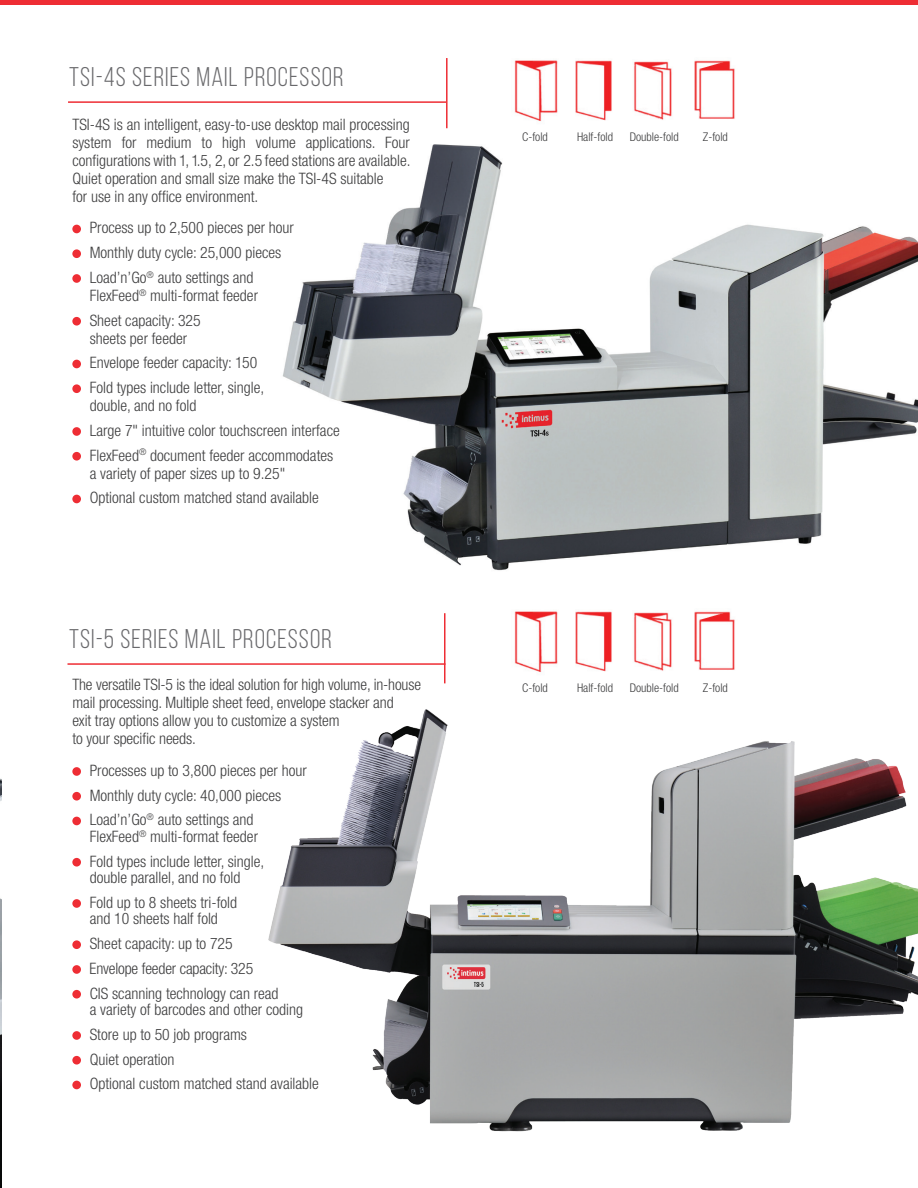
<style>
.page{position:relative;width:918px;height:1188px;background:#fff}
.page>*{position:absolute;margin:0;border:0;box-sizing:border-box;transform-origin:0 0}
.t1{font:27px "Bebas Neue";letter-spacing:.04em;color:#69696c}
.t2{font:300 condensed 15.75px/18px "Helvetica Neue LT Std";color:#3e3e3f}
.t3{font:300 condensed 12px "Helvetica Neue LT Std";color:#3e3e3f}
</style>
<div class="page">
<img style="left:0;top:778px;width:2px;height:410px">
<img style="left:282px;top:128px;width:636px;height:443px">
<img style="left:268px;top:683px;width:650px;height:449px">
<div style="left:0;top:0;width:918px;height:5px;background:#ee2d34"></div>
<hr style="left:68px;top:101px;width:378px;height:2px;background:#ee2d34">
<hr style="left:68px;top:663px;width:378px;height:2px;background:#ee2d34">
<hr style="left:446px;top:58px;width:2px;height:70px;background:#ee2d34">
<hr style="left:444px;top:613px;width:2px;height:70px;background:#ee2d34">
<div style="left:72px;top:225px;width:9px;height:8px;background:#ee2d34;border-radius:50%"></div>
<div style="left:72px;top:249px;width:9px;height:9px;background:#ee2d34;border-radius:50%"></div>
<div style="left:72px;top:274px;width:9px;height:9px;background:#ee2d34;border-radius:50%"></div>
<div style="left:72px;top:317px;width:9px;height:9px;background:#ee2d34;border-radius:50%"></div>
<div style="left:72px;top:360px;width:9px;height:8px;background:#ee2d34;border-radius:50%"></div>
<div style="left:72px;top:384px;width:9px;height:9px;background:#ee2d34;border-radius:50%"></div>
<div style="left:72px;top:427px;width:9px;height:9px;background:#ee2d34;border-radius:50%"></div>
<div style="left:72px;top:452px;width:9px;height:9px;background:#ee2d34;border-radius:50%"></div>
<div style="left:72px;top:495px;width:9px;height:8px;background:#ee2d34;border-radius:50%"></div>
<div style="left:72px;top:767px;width:9px;height:9px;background:#ee2d34;border-radius:50%"></div>
<div style="left:72px;top:792px;width:9px;height:9px;background:#ee2d34;border-radius:50%"></div>
<div style="left:72px;top:817px;width:9px;height:8px;background:#ee2d34;border-radius:50%"></div>
<div style="left:72px;top:858px;width:9px;height:9px;background:#ee2d34;border-radius:50%"></div>
<div style="left:72px;top:899px;width:9px;height:9px;background:#ee2d34;border-radius:50%"></div>
<div style="left:72px;top:940px;width:9px;height:9px;background:#ee2d34;border-radius:50%"></div>
<div style="left:72px;top:965px;width:9px;height:9px;background:#ee2d34;border-radius:50%"></div>
<div style="left:72px;top:990px;width:9px;height:9px;background:#ee2d34;border-radius:50%"></div>
<div style="left:72px;top:1031px;width:9px;height:9px;background:#ee2d34;border-radius:50%"></div>
<div style="left:72px;top:1056px;width:9px;height:9px;background:#ee2d34;border-radius:50%"></div>
<div style="left:72px;top:1081px;width:9px;height:8px;background:#ee2d34;border-radius:50%"></div>
<img style="left:634px;top:61px;width:38px;height:59px">
<img style="left:514px;top:60px;width:44px;height:61px">
<img style="left:575px;top:60px;width:37px;height:61px">
<img style="left:694px;top:60px;width:41px;height:59px">
<img style="left:634px;top:612px;width:38px;height:59px">
<img style="left:514px;top:611px;width:44px;height:61px">
<img style="left:575px;top:611px;width:37px;height:61px">
<img style="left:694px;top:611px;width:41px;height:59px">
<p class="t1" style="left:69px;top:63px;width:276px">TSI-4S SERIES MAIL PROCESSOR</p>
<p class="t2" style="left:72px;top:115px;width:340px;text-align:justify">TSI-4S is an intelligent, easy-to-use desktop mail processing system for medium to high volume applications. Four configurations with 1, 1.5, 2, or 2.5 feed stations are available.<br>Quiet operation and small size make the TSI-4S suitable</p>
<p class="t2" style="left:72px;top:187px;width:187px">for use in any office environment.</p>
<p class="t2" style="left:90px;top:219px;width:206px">Process up to 2,500 pieces per hour</p>
<p class="t2" style="left:90px;top:243px;width:193px">Monthly duty cycle: 25,000 pieces</p>
<p class="t2" style="left:90px;top:268px;width:170px">Load’n’Go<sup>®</sup> auto settings and<br>FlexFeed<sup>®</sup> multi-format feeder</p>
<p class="t2" style="left:90px;top:311px;width:112px">Sheet capacity: 325 sheets per feeder</p>
<p class="t2" style="left:90px;top:354px;width:169px">Envelope feeder capacity: 150</p>
<p class="t2" style="left:90px;top:378px;width:176px">Fold types include letter, single, double, and no fold</p>
<p class="t2" style="left:90px;top:421px;width:252px">Large 7" intuitive color touchscreen interface</p>
<p class="t2" style="left:90px;top:446px;width:245px">FlexFeed<sup>®</sup> document feeder accommodates a variety of paper sizes up to 9.25"</p>
<p class="t2" style="left:90px;top:489px;width:231px">Optional custom matched stand available</p>
<p class="t1" style="left:69px;top:625px;width:264px">TSI-5 SERIES MAIL PROCESSOR</p>
<p class="t2" style="left:72px;top:676px;width:350px">The versatile TSI-5 is the ideal solution for high volume, in-house mail processing. Multiple sheet feed, envelope stacker and<br>exit tray options allow you to customize a system<br>to your specific needs.</p>
<p class="t2" style="left:90px;top:761px;width:219px">Processes up to 3,800 pieces per hour</p>
<p class="t2" style="left:90px;top:786px;width:193px">Monthly duty cycle: 40,000 pieces</p>
<p class="t2" style="left:90px;top:811px;width:170px;line-height:16.5px">Load’n’Go<sup>®</sup> auto settings and<br>FlexFeed<sup>®</sup> multi-format feeder</p>
<p class="t2" style="left:90px;top:853px;width:176px;line-height:16.5px">Fold types include letter, single, double parallel, and no fold</p>
<p class="t2" style="left:90px;top:894px;width:149px;line-height:16.5px">Fold up to 8 sheets tri-fold and 10 sheets half fold</p>
<p class="t2" style="left:90px;top:934px;width:145px">Sheet capacity: up to 725</p>
<p class="t2" style="left:90px;top:959px;width:165px">Envelope feeder capacity: 325</p>
<p class="t2" style="left:90px;top:985px;width:215px;line-height:16.5px">CIS scanning technology can read<br>a variety of barcodes and other coding</p>
<p class="t2" style="left:90px;top:1025px;width:159px">Store up to 50 job programs</p>
<p class="t2" style="left:90px;top:1050px;width:86px">Quiet operation</p>
<p class="t2" style="left:90px;top:1075px;width:231px">Optional custom matched stand available</p>
<p class="t3" style="left:522px;top:130px;width:27px">C-fold</p>
<p class="t3" style="left:577px;top:130px;width:37px">Half-fold</p>
<p class="t3" style="left:630px;top:130px;width:51px">Double-fold</p>
<p class="t3" style="left:703px;top:130px;width:27px">Z-fold</p>
<p class="t3" style="left:522px;top:681px;width:27px">C-fold</p>
<p class="t3" style="left:577px;top:681px;width:37px">Half-fold</p>
<p class="t3" style="left:630px;top:681px;width:51px">Double-fold</p>
<p class="t3" style="left:703px;top:681px;width:27px">Z-fold</p>
</div>
